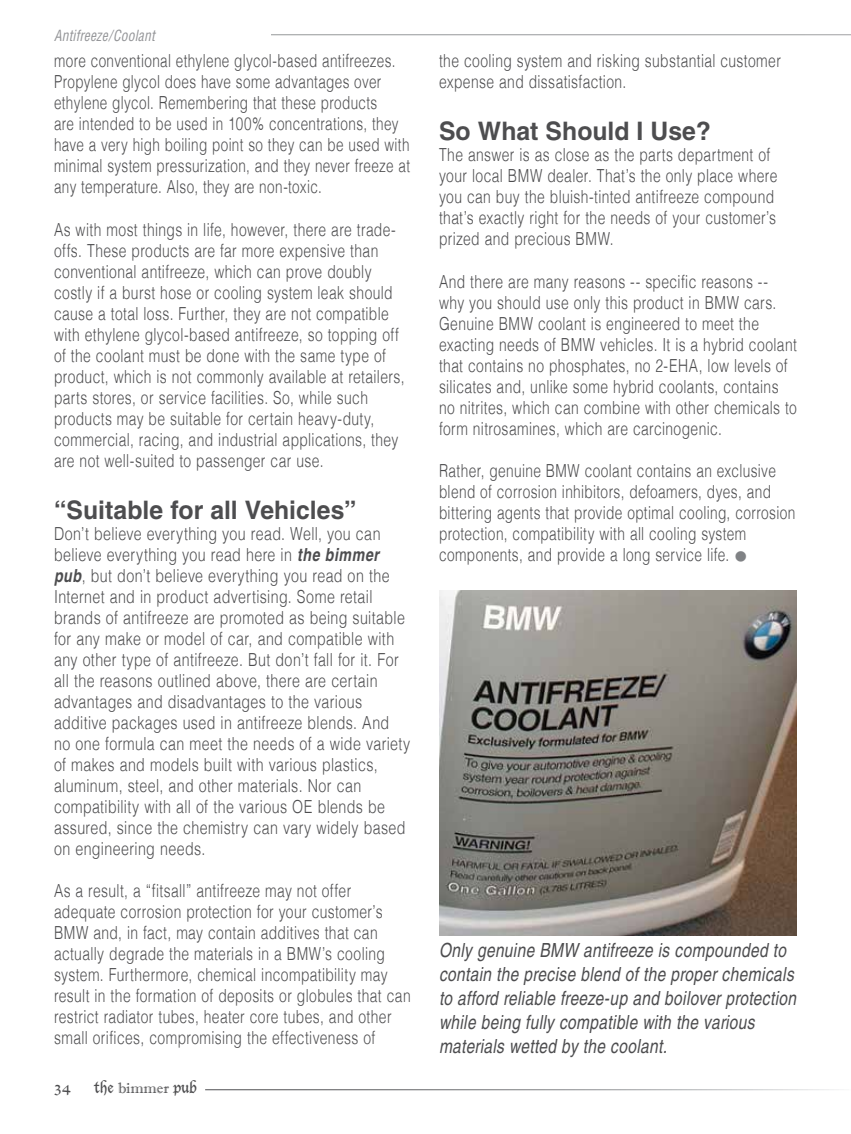
<style>
.page{position:relative;width:851px;height:1134px;background:#fff}
.page>*{position:absolute;margin:0;border:0;box-sizing:border-box;transform-origin:0 0}
.t1{font:700 25.5px "Helvetica";color:#4d4d4f}
.t2{font:italic condensed 19.5px/24px "Helvetica";letter-spacing:.015em;color:#4d4d4f}
.t3{font:300 18px/21px "Helvetica";letter-spacing:.025em;color:#4d4d4f;scale:.77 1}
.t4{font:300 18px/21px "Helvetica";letter-spacing:.025em;color:#4d4d4f;scale:.79 1}
.t5{font:300 18px/21px "Helvetica";letter-spacing:.025em;color:#4d4d4f;scale:.75 1}
.t6{font:300 18px/21px "Helvetica";letter-spacing:.025em;color:#4d4d4f;scale:.76 1}
.t7{font:italic condensed 15px "Helvetica";letter-spacing:.015em;color:#949598;scale:.9 1}
.t8{font:15px "Lucida Blackletter";color:#4d4d4f}
.s1{font-weight:700;font-style:italic}
.s2{font-family:"Imprint MT Shadow"}
.s3{color:#808285}
</style>
<div class="page">
<img style="left:439px;top:590px;width:357px;height:345px">
<p class="t7" style="left:54px;top:26px;width:114px">Antifreeze/Coolant</p>
<p class="t5" style="left:54px;top:50px;width:476px">more conventional ethylene glycol-based antifreezes.<br>Propylene glycol does have some advantages over ethylene glycol. Remembering that these products<br>are intended to be used in 100% concentrations, they have a very high boiling point so they can be used with minimal system pressurization, and they never freeze at any temperature. Also, they are non-toxic.</p>
<p class="t3" style="left:54px;top:218px;width:457px">As with most things in life, however, there are trade&shy;offs. These products are far more expensive than conventional antifreeze, which can prove doubly costly if a burst hose or cooling system leak should cause a total loss. Further, they are not compatible with ethylene glycol-based antifreeze, so topping off of the coolant must be done with the same type of product, which is not commonly available at retailers, parts stores, or service facilities. So, while such products may be suitable for certain heavy-duty, commercial, racing, and industrial applications, they are not well-suited to passenger car use.</p>
<h1 class="t1" style="left:54px;top:494px;width:304px">“Suitable for all Vehicles”</h1>
<p class="t4" style="left:54px;top:523px;width:452px">Don’t believe everything you read. Well, you can believe everything you read here in <span class="s1">the bimmer pub</span>, but don’t believe everything you read on the Internet and in product advertising. Some retail brands of antifreeze are promoted as being suitable for any make or model of car, and compatible with any other type of antifreeze. But don’t fall for it. For all the reasons outlined above, there are certain advantages and disadvantages to the various additive packages used in antifreeze blends. And<br>no one formula can meet the needs of a wide variety of makes and models built with various plastics, aluminum, steel, and other materials. Nor can compatibility with all of the various OE blends be assured, since the chemistry can vary widely based on engineering needs.</p>
<p class="t3" style="left:54px;top:880px;width:465px">As a result, a “fitsall” antifreeze may not offer adequate corrosion protection for your customer’s BMW and, in fact, may contain additives that can actually degrade the materials in a BMW’s cooling system. Furthermore, chemical incompatibility may result in the formation of deposits or globules that can restrict radiator tubes, heater core tubes, and other small orifices, compromising the effectiveness of</p>
<p class="t8" style="left:54px;top:1079px;width:17px">34</p>
<p class="t8" style="left:94px;top:1079px;width:104px">the <span class="s2">bimmer</span> pub</p>
<p class="t3" style="left:439px;top:50px;width:445px">the cooling system and risking substantial customer expense and dissatisfaction.</p>
<h1 class="t1" style="left:439px;top:116px;width:273px">So What Should I Use?</h1>
<p class="t3" style="left:439px;top:144px;width:441px">The answer is as close as the parts department of your local BMW dealer. That’s the only place where you can buy the bluish-tinted antifreeze compound that’s exactly right for the needs of your customer’s prized and precious BMW.</p>
<p class="t3" style="left:439px;top:271px;width:466px">And there are many reasons -- specific reasons -- why you should use only this product in BMW cars.<br>Genuine BMW coolant is engineered to meet the exacting needs of BMW vehicles. It is a hybrid coolant that contains no phosphates, no 2-EHA, low levels of silicates and, unlike some hybrid coolants, contains no nitrites, which can combine with other chemicals to form nitrosamines, which are carcinogenic.</p>
<p class="t6" style="left:439px;top:460px;width:470px">Rather, genuine BMW coolant contains an exclusive blend of corrosion inhibitors, defoamers, dyes, and bittering agents that provide optimal cooling, corrosion protection, compatibility with all cooling system components, and provide a long service life. <span class="s3">●</span></p>
<p class="t2" style="left:439px;top:938px;width:359px">Only genuine BMW antifreeze is compounded to contain the precise blend of the proper chemicals to afford reliable freeze-up and boilover protection while being fully compatible with the various materials wetted by the coolant.</p>
</div>
